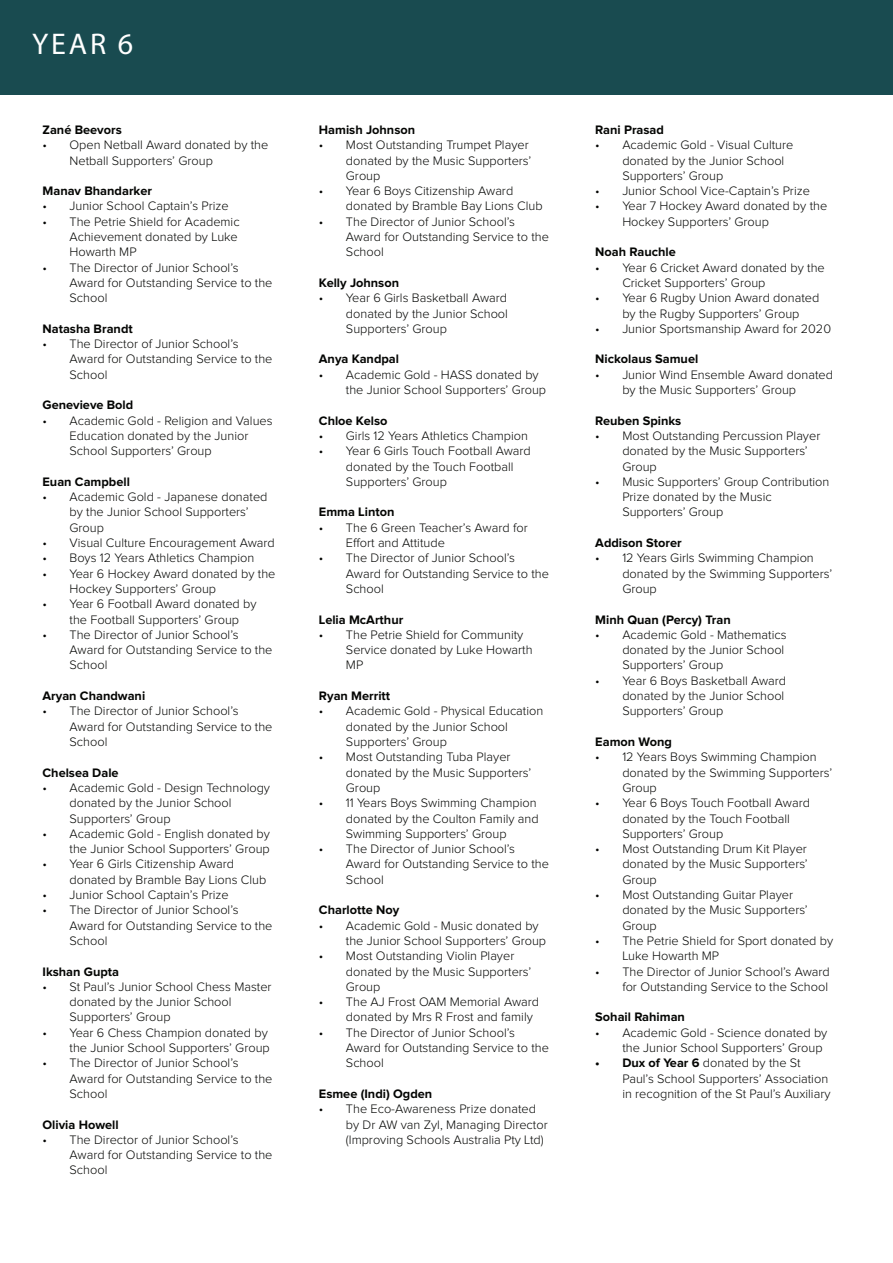
<style>
.page{position:relative;width:893px;height:1263px;background:#fff}
.page>*{position:absolute;margin:0;border:0;box-sizing:border-box;transform-origin:0 0}
.t1{font:30px "Myriad Pro";color:#fff}
.t2{font:300 12.75px/15.3px "Proxima Nova";color:#040503}
.t3{font:700 12.75px "Proxima Nova";color:#040503}
.s1{font-weight:700}
</style>
<div class="page">
<div style="left:0;top:0;width:893px;height:94px;background:#194b50"></div>
<p class="t1" style="left:32px;top:25px;width:103px">YEAR 6</p>
<p class="t3" style="left:43px;top:124px;width:81px">Zané Beevors</p>
<p class="t2" style="left:70px;top:138px;width:200px;text-indent:-27px">• Open Netball Award donated by the<br>Netball Supporters’ Group</p>
<p class="t3" style="left:43px;top:185px;width:111px">Manav Bhandarker</p>
<p class="t2" style="left:43px;top:199px;width:188px">• Junior School Captain’s Prize</p>
<p class="t2" style="left:70px;top:214px;width:172px;text-indent:-27px">• The Petrie Shield for Academic<br>Achievement donated by Luke<br>Howarth MP</p>
<p class="t2" style="left:70px;top:260px;width:205px;text-indent:-27px">• The Director of Junior School’s<br>Award for Outstanding Service to the<br>School</p>
<p class="t3" style="left:43px;top:323px;width:92px">Natasha Brandt</p>
<p class="t2" style="left:70px;top:337px;width:205px;text-indent:-27px">• The Director of Junior School’s<br>Award for Outstanding Service to the<br>School</p>
<p class="t3" style="left:43px;top:399px;width:92px">Genevieve Bold</p>
<p class="t2" style="left:70px;top:413px;width:205px;text-indent:-27px">• Academic Gold - Religion and Values<br>Education donated by the Junior<br>School Supporters’ Group</p>
<p class="t3" style="left:43px;top:476px;width:89px">Euan Campbell</p>
<p class="t2" style="left:70px;top:490px;width:199px;text-indent:-27px">• Academic Gold - Japanese donated by the Junior School Supporters’<br>Group</p>
<p class="t2" style="left:43px;top:536px;width:234px">• Visual Culture Encouragement Award</p>
<p class="t2" style="left:43px;top:551px;width:213px">• Boys 12 Years Athletics Champion</p>
<p class="t2" style="left:70px;top:566px;width:208px;text-indent:-27px">• Year 6 Hockey Award donated by the<br>Hockey Supporters’ Group</p>
<p class="t2" style="left:70px;top:597px;width:189px;text-indent:-27px">• Year 6 Football Award donated by the Football Supporters’ Group</p>
<p class="t2" style="left:70px;top:627px;width:205px;text-indent:-27px">• The Director of Junior School’s<br>Award for Outstanding Service to the<br>School</p>
<p class="t3" style="left:43px;top:690px;width:104px">Aryan Chandwani</p>
<p class="t2" style="left:70px;top:704px;width:205px;text-indent:-27px">• The Director of Junior School’s<br>Award for Outstanding Service to the<br>School</p>
<p class="t3" style="left:43px;top:766px;width:78px">Chelsea Dale</p>
<p class="t2" style="left:70px;top:780px;width:202px;text-indent:-27px">• Academic Gold - Design Technology donated by the Junior School<br>Supporters’ Group</p>
<p class="t2" style="left:43px;top:826px;width:229px;text-align:right">• Academic Gold - English donated by the Junior School Supporters’ Group</p>
<p class="t2" style="left:70px;top:857px;width:198px;text-indent:-27px">• Year 6 Girls Citizenship Award donated by Bramble Bay Lions Club</p>
<p class="t2" style="left:43px;top:888px;width:188px">• Junior School Captain’s Prize</p>
<p class="t2" style="left:70px;top:903px;width:205px;text-indent:-27px">• The Director of Junior School’s<br>Award for Outstanding Service to the<br>School</p>
<p class="t3" style="left:43px;top:965px;width:78px">Ikshan Gupta</p>
<p class="t2" style="left:70px;top:979px;width:204px;text-indent:-27px">• St Paul’s Junior School Chess Master donated by the Junior School<br>Supporters’ Group</p>
<p class="t2" style="left:43px;top:1025px;width:229px;text-align:right">• Year 6 Chess Champion donated by the Junior School Supporters’ Group</p>
<p class="t2" style="left:70px;top:1056px;width:205px;text-indent:-27px">• The Director of Junior School’s<br>Award for Outstanding Service to the<br>School</p>
<p class="t3" style="left:43px;top:1118px;width:78px">Olivia Howell</p>
<p class="t2" style="left:70px;top:1132px;width:205px;text-indent:-27px">• The Director of Junior School’s<br>Award for Outstanding Service to the<br>School</p>
<p class="t3" style="left:319px;top:124px;width:98px">Hamish Johnson</p>
<p class="t2" style="left:346px;top:138px;width:187px;text-indent:-27px">• Most Outstanding Trumpet Player donated by the Music Supporters’<br>Group</p>
<p class="t2" style="left:346px;top:184px;width:198px;text-indent:-27px">• Year 6 Boys Citizenship Award donated by Bramble Bay Lions Club</p>
<p class="t2" style="left:346px;top:214px;width:205px;text-indent:-27px">• The Director of Junior School’s<br>Award for Outstanding Service to the<br>School</p>
<p class="t3" style="left:319px;top:277px;width:82px">Kelly Johnson</p>
<p class="t2" style="left:346px;top:291px;width:164px;text-align:justify;text-indent:-27px">• Year 6 Girls Basketball Award donated by the Junior School Supporters’ Group</p>
<p class="t3" style="left:319px;top:353px;width:82px">Anya Kandpal</p>
<p class="t2" style="left:346px;top:367px;width:202px;text-indent:-27px">• Academic Gold - HASS donated by the Junior School Supporters’ Group</p>
<p class="t3" style="left:319px;top:415px;width:70px">Chloe Kelso</p>
<p class="t2" style="left:319px;top:429px;width:211px">• Girls 12 Years Athletics Champion</p>
<p class="t2" style="left:346px;top:444px;width:186px;text-indent:-27px">• Year 6 Girls Touch Football Award donated by the Touch Football<br>Supporters’ Group</p>
<p class="t3" style="left:319px;top:506px;width:77px">Emma Linton</p>
<p class="t2" style="left:346px;top:520px;width:183px;text-indent:-27px">• The 6 Green Teacher’s Award for<br>Effort and Attitude</p>
<p class="t2" style="left:346px;top:551px;width:205px;text-indent:-27px">• The Director of Junior School’s<br>Award for Outstanding Service to the<br>School</p>
<p class="t3" style="left:319px;top:613px;width:86px">Lelia McArthur</p>
<p class="t2" style="left:346px;top:627px;width:188px;text-indent:-27px">• The Petrie Shield for Community<br>Service donated by Luke Howarth<br>MP</p>
<p class="t3" style="left:319px;top:690px;width:73px">Ryan Merritt</p>
<p class="t2" style="left:346px;top:704px;width:199px;text-indent:-27px">• Academic Gold - Physical Education donated by the Junior School<br>Supporters’ Group</p>
<p class="t2" style="left:346px;top:750px;width:187px;text-indent:-27px">• Most Outstanding Tuba Player donated by the Music Supporters’<br>Group</p>
<p class="t2" style="left:346px;top:796px;width:194px;text-indent:-27px">• 11 Years Boys Swimming Champion donated by the Coulton Family and<br>Swimming Supporters’ Group</p>
<p class="t2" style="left:346px;top:842px;width:205px;text-indent:-27px">• The Director of Junior School’s<br>Award for Outstanding Service to the<br>School</p>
<p class="t3" style="left:319px;top:904px;width:82px">Charlotte Noy</p>
<p class="t2" style="left:346px;top:918px;width:202px;text-indent:-27px">• Academic Gold - Music donated by the Junior School Supporters’ Group</p>
<p class="t2" style="left:346px;top:949px;width:187px;text-indent:-27px">• Most Outstanding Violin Player donated by the Music Supporters’<br>Group</p>
<p class="t2" style="left:346px;top:995px;width:195px;text-indent:-27px">• The AJ Frost OAM Memorial Award donated by Mrs R Frost and family</p>
<p class="t2" style="left:346px;top:1025px;width:205px;text-indent:-27px">• The Director of Junior School’s<br>Award for Outstanding Service to the<br>School</p>
<p class="t3" style="left:319px;top:1088px;width:115px">Esmee (Indi) Ogden</p>
<p class="t2" style="left:346px;top:1102px;width:203px;text-indent:-27px">• The Eco-Awareness Prize donated by Dr AW van Zyl, Managing Director (Improving Schools Australia Pty Ltd)</p>
<p class="t3" style="left:595px;top:124px;width:70px">Rani Prasad</p>
<p class="t2" style="left:622px;top:138px;width:173px;text-indent:-27px">• Academic Gold - Visual Culture donated by the Junior School<br>Supporters’ Group</p>
<p class="t2" style="left:595px;top:184px;width:216px">• Junior School Vice-Captain’s Prize</p>
<p class="t2" style="left:622px;top:199px;width:206px;text-indent:-27px">• Year 7 Hockey Award donated by the<br>Hockey Supporters’ Group</p>
<p class="t3" style="left:595px;top:246px;width:82px">Noah Rauchle</p>
<p class="t2" style="left:622px;top:260px;width:204px;text-indent:-27px">• Year 6 Cricket Award donated by the<br>Cricket Supporters’ Group</p>
<p class="t2" style="left:595px;top:291px;width:226px;text-align:center">• Year 6 Rugby Union Award donated by the Rugby Supporters’ Group</p>
<p class="t2" style="left:595px;top:321px;width:237px">• Junior Sportsmanship Award for 2020</p>
<p class="t3" style="left:595px;top:353px;width:104px">Nickolaus Samuel</p>
<p class="t2" style="left:622px;top:367px;width:212px;text-indent:-27px">• Junior Wind Ensemble Award donated by the Music Supporters’ Group</p>
<p class="t3" style="left:595px;top:415px;width:88px">Reuben Spinks</p>
<p class="t2" style="left:622px;top:429px;width:200px;text-indent:-27px">• Most Outstanding Percussion Player donated by the Music Supporters’<br>Group</p>
<p class="t2" style="left:622px;top:474px;width:209px;text-indent:-27px">• Music Supporters’ Group Contribution<br>Prize donated by the Music<br>Supporters’ Group</p>
<p class="t3" style="left:595px;top:537px;width:88px">Addison Storer</p>
<p class="t2" style="left:622px;top:551px;width:211px;text-indent:-27px">• 12 Years Girls Swimming Champion donated by the Swimming Supporters’<br>Group</p>
<p class="t3" style="left:595px;top:613px;width:137px">Minh Quan (Percy) Tran</p>
<p class="t2" style="left:622px;top:627px;width:166px;text-indent:-27px">• Academic Gold - Mathematics donated by the Junior School<br>Supporters’ Group</p>
<p class="t2" style="left:622px;top:673px;width:165px;text-indent:-27px">• Year 6 Boys Basketball Award donated by the Junior School<br>Supporters’ Group</p>
<p class="t3" style="left:595px;top:736px;width:78px">Eamon Wong</p>
<p class="t2" style="left:622px;top:750px;width:211px;text-indent:-27px">• 12 Years Boys Swimming Champion donated by the Swimming Supporters’<br>Group</p>
<p class="t2" style="left:622px;top:796px;width:189px;text-indent:-27px">• Year 6 Boys Touch Football Award donated by the Touch Football<br>Supporters’ Group</p>
<p class="t2" style="left:622px;top:842px;width:187px;text-align:justify;text-indent:-27px">• Most Outstanding Drum Kit Player donated by the Music Supporters’ Group</p>
<p class="t2" style="left:622px;top:888px;width:187px;text-indent:-27px">• Most Outstanding Guitar Player donated by the Music Supporters’<br>Group</p>
<p class="t2" style="left:622px;top:933px;width:212px;text-indent:-27px">• The Petrie Shield for Sport donated by<br>Luke Howarth MP</p>
<p class="t2" style="left:595px;top:964px;width:236px;text-align:right">• The Director of Junior School’s Award for Outstanding Service to the School</p>
<p class="t3" style="left:595px;top:1011px;width:91px">Sohail Rahiman</p>
<p class="t2" style="left:622px;top:1025px;width:207px;text-indent:-27px">• Academic Gold - Science donated by the Junior School Supporters’ Group</p>
<p class="t2" style="left:622px;top:1056px;width:210px;text-indent:-27px"><span class="s1">• Dux of Year 6</span> donated by the St<br>Paul’s School Supporters’ Association in recognition of the St Paul’s Auxiliary</p>
</div>
